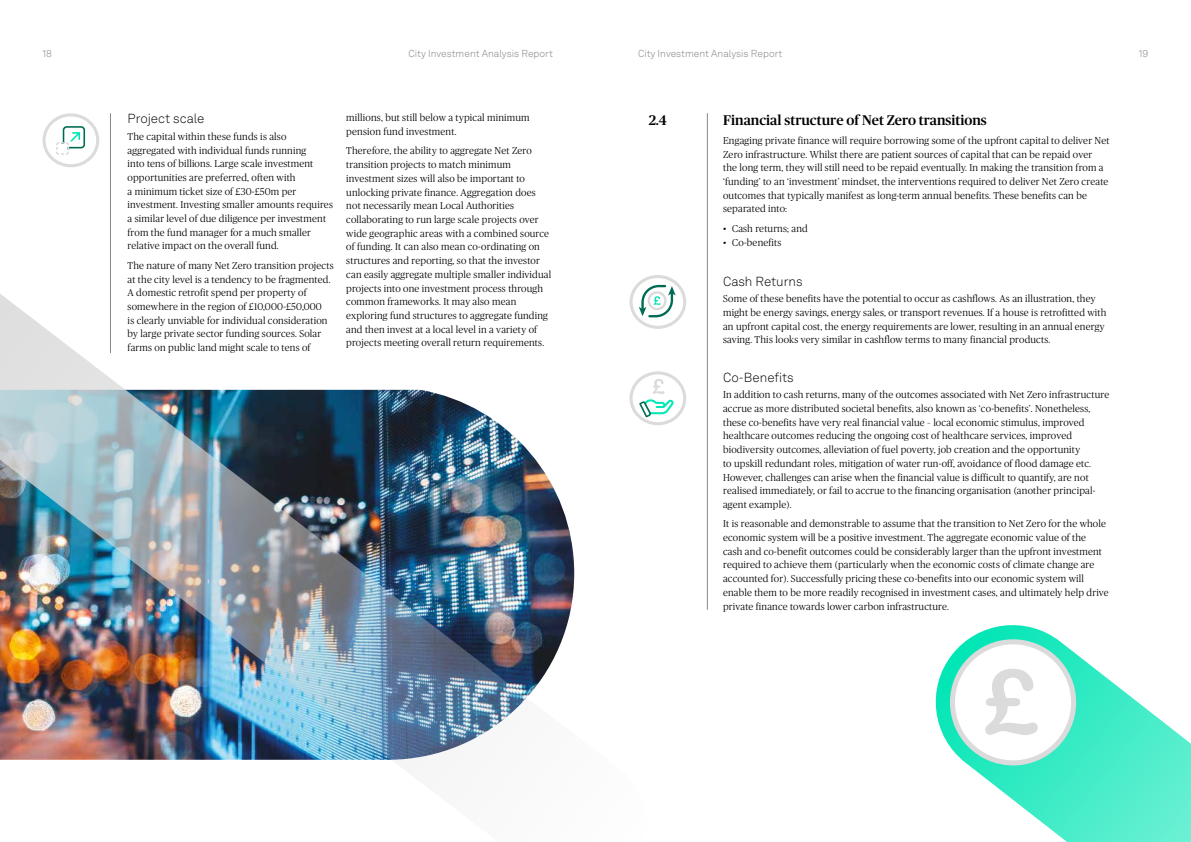
<style>
.page{position:relative;width:1191px;height:842px;background:#fff}
.page>*{position:absolute;margin:0;border:0;box-sizing:border-box;transform-origin:0 0}
.t1{font:500 14px "Publico Headline";color:#000}
.t2{font:300 13px "Akkurat LL";color:#000}
.t3{font:300 10px/13.7px "Publico Headline";letter-spacing:.02em;color:#000}
.t4{font:300 10px "Akkurat LL";color:#808080}
</style>
<div class="page">
<div style="left:43px;top:113px;width:56px;height:54px;border:3px solid #dbdbdb;border-radius:50%"></div>
<hr style="left:110px;top:114px;width:1px;height:239px;background:#8c878f">
<img style="left:0;top:279px;width:652px;height:481px">
<svg style="left:631px;top:373px;width:53px;height:51px"></svg>
<div style="left:629px;top:371px;width:57px;height:54px;border:3px solid #dbdbdb;border-radius:50%"></div>
<svg style="left:631px;top:276px;width:53px;height:51px"></svg>
<div style="left:629px;top:275px;width:57px;height:54px;border:3px solid #dbdbdb;border-radius:50%"></div>
<hr style="left:707px;top:114px;width:1px;height:495px;background:#8c878f">
<svg style="left:935px;top:625px;width:256px;height:217px"></svg>
<div style="left:952px;top:642px;width:121px;height:121px;background:#fff;border-radius:50%"></div>
<div style="left:950px;top:639px;width:126px;height:126px;border:5px solid #dbdbdb;border-radius:50%"></div>
<svg style="left:985px;top:669px;width:52px;height:66px"></svg>
<svg style="left:639px;top:284px;width:37px;height:35px"></svg>
<svg style="left:639px;top:379px;width:35px;height:38px"></svg>
<svg style="left:56px;top:126px;width:29px;height:29px"></svg>
<p class="t4" style="left:43px;top:46px;width:11px">18</p>
<p class="t4" style="left:408px;top:46px;width:146px">City Investment Analysis Report</p>
<p class="t4" style="left:638px;top:46px;width:146px">City Investment Analysis Report</p>
<p class="t4" style="left:1139px;top:46px;width:11px">19</p>
<h2 class="t2" style="left:128px;top:110px;width:78px">Project scale</h2>
<p class="t3" style="left:128px;top:129px;width:207px">The capital within these funds is also aggregated with individual funds running<br>into tens of billions. Large scale investment opportunities are preferred, often with<br>a minimum ticket size of £30-£50m per investment. Investing smaller amounts requires a similar level of due diligence per investment from the fund manager for a much smaller relative impact on the overall fund.</p>
<p class="t3" style="left:128px;top:258px;width:208px">The nature of many Net Zero transition projects at the city level is a tendency to be fragmented.<br>A domestic retrofit spend per property of somewhere in the region of £10,000-£50,000<br>is clearly unviable for individual consideration by large private sector funding sources. Solar farms on public land might scale to tens of</p>
<p class="t3" style="left:346px;top:110px;width:185px">millions, but still below a typical minimum pension fund investment.</p>
<p class="t3" style="left:346px;top:144px;width:206px">Therefore, the ability to aggregate Net Zero transition projects to match minimum investment sizes will also be important to unlocking private finance. Aggregation does not necessarily mean Local Authorities collaborating to run large scale projects over wide geographic areas with a combined source of funding. It can also mean co-ordinating on structures and reporting, so that the investor can easily aggregate multiple smaller individual projects into one investment process through common frameworks. It may also mean exploring fund structures to aggregate funding and then invest at a local level in a variety of projects meeting overall return requirements.</p>
<h1 class="t1" style="left:648px;top:110px;width:20px">2.4</h1>
<h1 class="t1" style="left:723px;top:110px;width:265px">Financial structure of Net Zero transitions</h1>
<p class="t3" style="left:723px;top:133px;width:388px">Engaging private finance will require borrowing some of the upfront capital to deliver Net Zero infrastructure. Whilst there are patient sources of capital that can be repaid over<br>the long term, they will still need to be repaid eventually. In making the transition from a ‘funding’ to an ‘investment’ mindset, the interventions required to deliver Net Zero create outcomes that typically manifest as long-term annual benefits. These benefits can be separated into:</p>
<p class="t3" style="left:723px;top:221px;width:86px">• Cash returns; and</p>
<p class="t3" style="left:723px;top:235px;width:60px">• Co-benefits</p>
<h2 class="t2" style="left:723px;top:272px;width:81px">Cash Returns</h2>
<p class="t3" style="left:723px;top:291px;width:385px">Some of these benefits have the potential to occur as cashflows. As an illustration, they might be energy savings, energy sales, or transport revenues. If a house is retrofitted with an upfront capital cost, the energy requirements are lower, resulting in an annual energy saving. This looks very similar in cashflow terms to many financial products.</p>
<h2 class="t2" style="left:723px;top:368px;width:72px">Co-Benefits</h2>
<p class="t3" style="left:723px;top:387px;width:388px">In addition to cash returns, many of the outcomes associated with Net Zero infrastructure accrue as more distributed societal benefits, also known as ‘co-benefits’. Nonetheless, these co-benefits have very real financial value – local economic stimulus, improved healthcare outcomes reducing the ongoing cost of healthcare services, improved biodiversity outcomes, alleviation of fuel poverty, job creation and the opportunity<br>to upskill redundant roles, mitigation of water run-off, avoidance of flood damage etc.<br>However, challenges can arise when the financial value is difficult to quantify, are not realised immediately, or fail to accrue to the financing organisation (another principal&shy;agent example).</p>
<p class="t3" style="left:723px;top:516px;width:387px">It is reasonable and demonstrable to assume that the transition to Net Zero for the whole economic system will be a positive investment. The aggregate economic value of the<br>cash and co-benefit outcomes could be considerably larger than the upfront investment required to achieve them (particularly when the economic costs of climate change are accounted for). Successfully pricing these co-benefits into our economic system will enable them to be more readily recognised in investment cases, and ultimately help drive private finance towards lower carbon infrastructure.</p>
</div>
